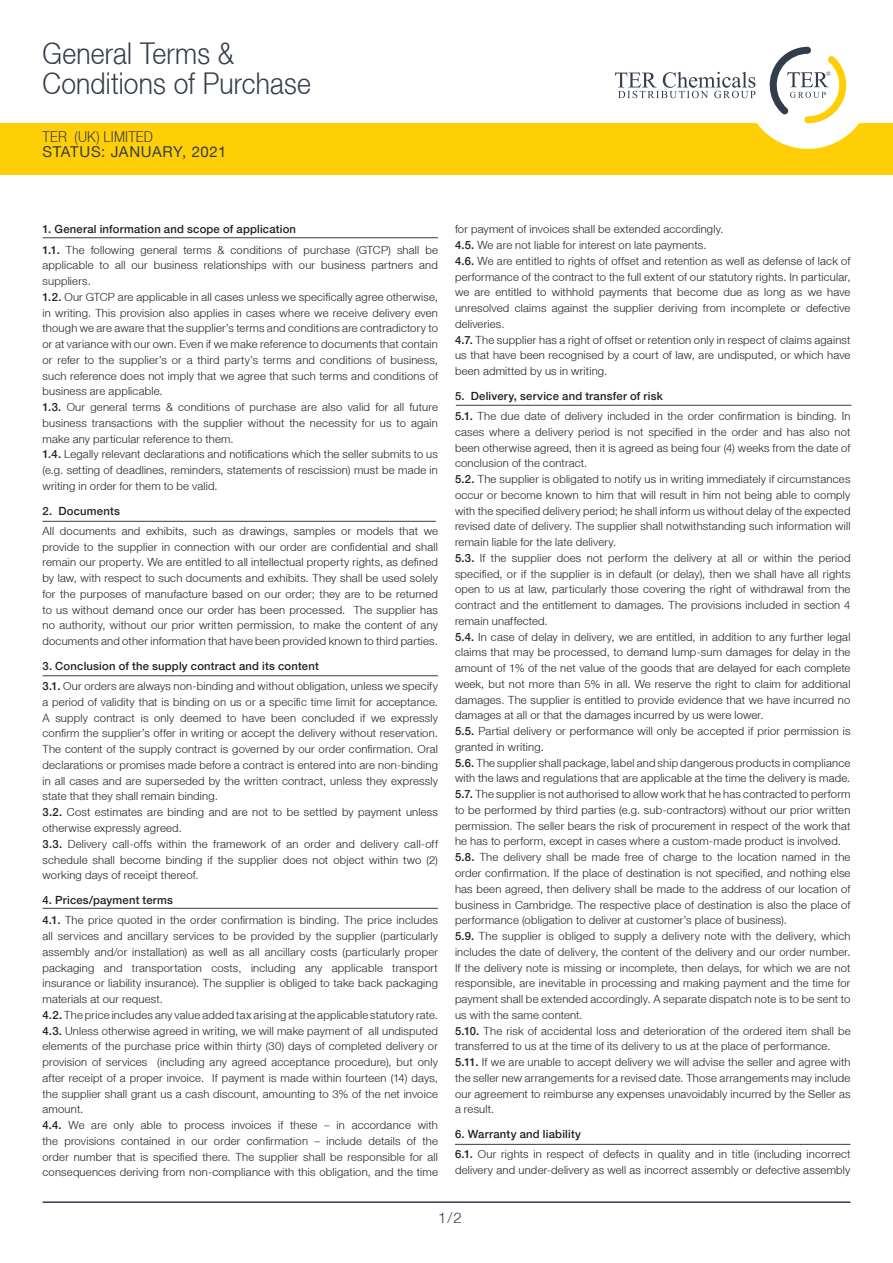
<style>
.page{position:relative;width:893px;height:1263px;background:#fff}
.page>*{position:absolute;margin:0;border:0;box-sizing:border-box;transform-origin:0 0}
.t1{font:300 30px/30px "Helvetica Neue";letter-spacing:.01em;color:#333d49;scale:.88 1}
.t2{font:15px "Helvetica Neue";letter-spacing:.035em;color:#333d49}
.t3{font:300 15px "Helvetica Neue";letter-spacing:.015em;color:#333d49;scale:.88 1}
.t4{font:300 15px "Helvetica Neue";letter-spacing:.015em;color:#333d49}
.t5{font:300 11.25px/15.8px "Helvetica Neue";letter-spacing:.02em;color:#231f20}
.t6{font:500 11.25px "Helvetica Neue";letter-spacing:.02em;color:#231f20}
.s1{font-weight:500}
</style>
<div class="page">
<div style="left:0;top:123px;width:893px;height:51px;background:#fecf07"></div>
<hr style="left:43px;top:1201px;width:807px;height:2px;background:#333d49">
<hr style="left:43px;top:908px;width:395px;height:1px;background:#333d49">
<hr style="left:43px;top:675px;width:395px;height:1px;background:#333d49">
<hr style="left:43px;top:521px;width:393px;height:1px;background:#333d49">
<hr style="left:43px;top:237px;width:395px;height:1px;background:#333d49">
<hr style="left:456px;top:405px;width:395px;height:1px;background:#333d49">
<hr style="left:455px;top:1144px;width:395px;height:1px;background:#333d49">
<div style="left:744px;top:21px;width:128px;height:128px;background:#fff;border-radius:50%"></div>
<svg style="left:769px;top:47px;width:77px;height:76px"></svg>
<svg style="left:615px;top:72px;width:140px;height:26px"></svg>
<h1 class="t1" style="left:43px;top:38px;width:306px">General Terms &amp;<br>Conditions of Purchase</h1>
<h2 class="t3" style="left:43px;top:127px;width:127px">TER (UK) LIMITED</h2>
<h2 class="t2" style="left:43px;top:143px;width:185px">STATUS: JANUARY, 2021</h2>
<p class="t5" style="left:43px;top:219px;width:397px;line-height:20.2px"><span class="s1">1. General information and scope of application<br>1.1.</span> The following general terms &amp; conditions of purchase (GTCP) shall be</p>
<p class="t5" style="left:43px;top:257px;width:397px">applicable to all our business relationships with our business partners and suppliers.<br><span class="s1">1.2.</span> Our GTCP are applicable in all cases unless we specifically agree otherwise, in writing. This provision also applies in cases where we receive delivery even though we are aware that the supplier’s terms and conditions are contradictory to or at variance with our own. Even if we make reference to documents that contain or refer to the supplier’s or a third party’s terms and conditions of business, such reference does not imply that we agree that such terms and conditions of business are applicable.<br><span class="s1">1.3.</span> Our general terms &amp; conditions of purchase are also valid for all future business transactions with the supplier without the necessity for us to again make any particular reference to them.<br><span class="s1">1.4.</span> Legally relevant declarations and notifications which the seller submits to us (e.g. setting of deadlines, reminders, statements of rescission) must be made in writing in order for them to be valid.</p>
<p class="t6" style="left:43px;top:504px;width:79px">2. Documents</p>
<p class="t5" style="left:43px;top:523px;width:397px;text-align:justify">All documents and exhibits, such as drawings, samples or models that we provide to the supplier in connection with our order are confidential and shall remain our property. We are entitled to all intellectual property rights, as defined by law, with respect to such documents and exhibits. They shall be used solely for the purposes of manufacture based on our order; they are to be returned to us without demand once our order has been processed. The supplier has no authority, without our prior written permission, to make the content of any documents and other information that have been provided known to third parties.</p>
<p class="t5" style="left:43px;top:656px;width:397px;line-height:20.2px"><span class="s1">3. Conclusion of the supply contract and its content<br>3.1.</span> Our orders are always non-binding and without obligation, unless we specify</p>
<p class="t5" style="left:43px;top:694px;width:397px">a period of validity that is binding on us or a specific time limit for acceptance.<br>A supply contract is only deemed to have been concluded if we expressly confirm the supplier’s offer in writing or accept the delivery without reservation.<br>The content of the supply contract is governed by our order confirmation. Oral declarations or promises made before a contract is entered into are non-binding in all cases and are superseded by the written contract, unless they expressly state that they shall remain binding.<br><span class="s1">3.2.</span> Cost estimates are binding and are not to be settled by payment unless otherwise expressly agreed.<br><span class="s1">3.3.</span> Delivery call-offs within the framework of an order and delivery call-off schedule shall become binding if the supplier does not object within two (2) working days of receipt thereof.</p>
<p class="t5" style="left:43px;top:890px;width:397px;line-height:20.2px"><span class="s1">4. Prices/payment terms<br>4.1.</span> The price quoted in the order confirmation is binding. The price includes</p>
<p class="t5" style="left:43px;top:928px;width:397px">all services and ancillary services to be provided by the supplier (particularly assembly and/or installation) as well as all ancillary costs (particularly proper packaging and transportation costs, including any applicable transport insurance or liability insurance). The supplier is obliged to take back packaging materials at our request.<br><span class="s1">4.2.</span> The price includes any value added tax arising at the applicable statutory rate.<br><span class="s1">4.3.</span> Unless otherwise agreed in writing, we will make payment of all undisputed elements of the purchase price within thirty (30) days of completed delivery or provision of services (including any agreed acceptance procedure), but only after receipt of a proper invoice. If payment is made within fourteen (14) days, the supplier shall grant us a cash discount, amounting to 3% of the net invoice amount.<br><span class="s1">4.4.</span> We are only able to process invoices if these – in accordance with the provisions contained in our order confirmation – include details of the order number that is specified there. The supplier shall be responsible for all consequences deriving from non-compliance with this obligation, and the time</p>
<p class="t5" style="left:455px;top:221px;width:397px">for payment of invoices shall be extended accordingly.<br><span class="s1">4.5.</span> We are not liable for interest on late payments.<br><span class="s1">4.6.</span> We are entitled to rights of offset and retention as well as defense of lack of performance of the contract to the full extent of our statutory rights. In particular, we are entitled to withhold payments that become due as long as we have unresolved claims against the supplier deriving from incomplete or defective deliveries.<br><span class="s1">4.7.</span> The supplier has a right of offset or retention only in respect of claims against us that have been recognised by a court of law, are undisputed, or which have been admitted by us in writing.</p>
<p class="t5" style="left:455px;top:386px;width:397px;line-height:20.2px"><span class="s1">5. Delivery, service and transfer of risk<br>5.1.</span> The due date of delivery included in the order confirmation is binding. In</p>
<p class="t5" style="left:455px;top:424px;width:397px">cases where a delivery period is not specified in the order and has also not been otherwise agreed, then it is agreed as being four (4) weeks from the date of conclusion of the contract.<br><span class="s1">5.2.</span> The supplier is obligated to notify us in writing immediately if circumstances occur or become known to him that will result in him not being able to comply with the specified delivery period; he shall inform us without delay of the expected revised date of delivery. The supplier shall notwithstanding such information will remain liable for the late delivery.<br><span class="s1">5.3.</span> If the supplier does not perform the delivery at all or within the period specified, or if the supplier is in default (or delay), then we shall have all rights open to us at law, particularly those covering the right of withdrawal from the contract and the entitlement to damages. The provisions included in section 4 remain unaffected.<br><span class="s1">5.4.</span> In case of delay in delivery, we are entitled, in addition to any further legal claims that may be processed, to demand lump-sum damages for delay in the amount of 1% of the net value of the goods that are delayed for each complete week, but not more than 5% in all. We reserve the right to claim for additional damages. The supplier is entitled to provide evidence that we have incurred no damages at all or that the damages incurred by us were lower.<br><span class="s1">5.5.</span> Partial delivery or performance will only be accepted if prior permission is granted in writing.<br><span class="s1">5.6.</span> The supplier shall package, label and ship dangerous products in compliance with the laws and regulations that are applicable at the time the delivery is made.<br><span class="s1">5.7.</span> The supplier is not authorised to allow work that he has contracted to perform to be performed by third parties (e.g. sub-contractors) without our prior written permission. The seller bears the risk of procurement in respect of the work that he has to perform, except in cases where a custom-made product is involved.<br><span class="s1">5.8.</span> The delivery shall be made free of charge to the location named in the order confirmation. If the place of destination is not specified, and nothing else has been agreed, then delivery shall be made to the address of our location of business in Cambridge. The respective place of destination is also the place of performance (obligation to deliver at customer’s place of business).<br><span class="s1">5.9.</span> The supplier is obliged to supply a delivery note with the delivery, which includes the date of delivery, the content of the delivery and our order number.<br>If the delivery note is missing or incomplete, then delays, for which we are not responsible, are inevitable in processing and making payment and the time for payment shall be extended accordingly. A separate dispatch note is to be sent to us with the same content.<br><span class="s1">5.10.</span> The risk of accidental loss and deterioration of the ordered item shall be transferred to us at the time of its delivery to us at the place of performance.<br><span class="s1">5.11.</span> If we are unable to accept delivery we will advise the seller and agree with the seller new arrangements for a revised date. Those arrangements may include our agreement to reimburse any expenses unavoidably incurred by the Seller as a result.</p>
<p class="t5" style="left:455px;top:1124px;width:397px;line-height:20.2px"><span class="s1">6. Warranty and liability<br>6.1.</span> Our rights in respect of defects in quality and in title (including incorrect</p>
<p class="t5" style="left:455px;top:1162px;width:397px">delivery and under-delivery as well as incorrect assembly or defective assembly</p>
<h2 class="t4" style="left:438px;top:1208px;width:25px">1/2</h2>
</div>
